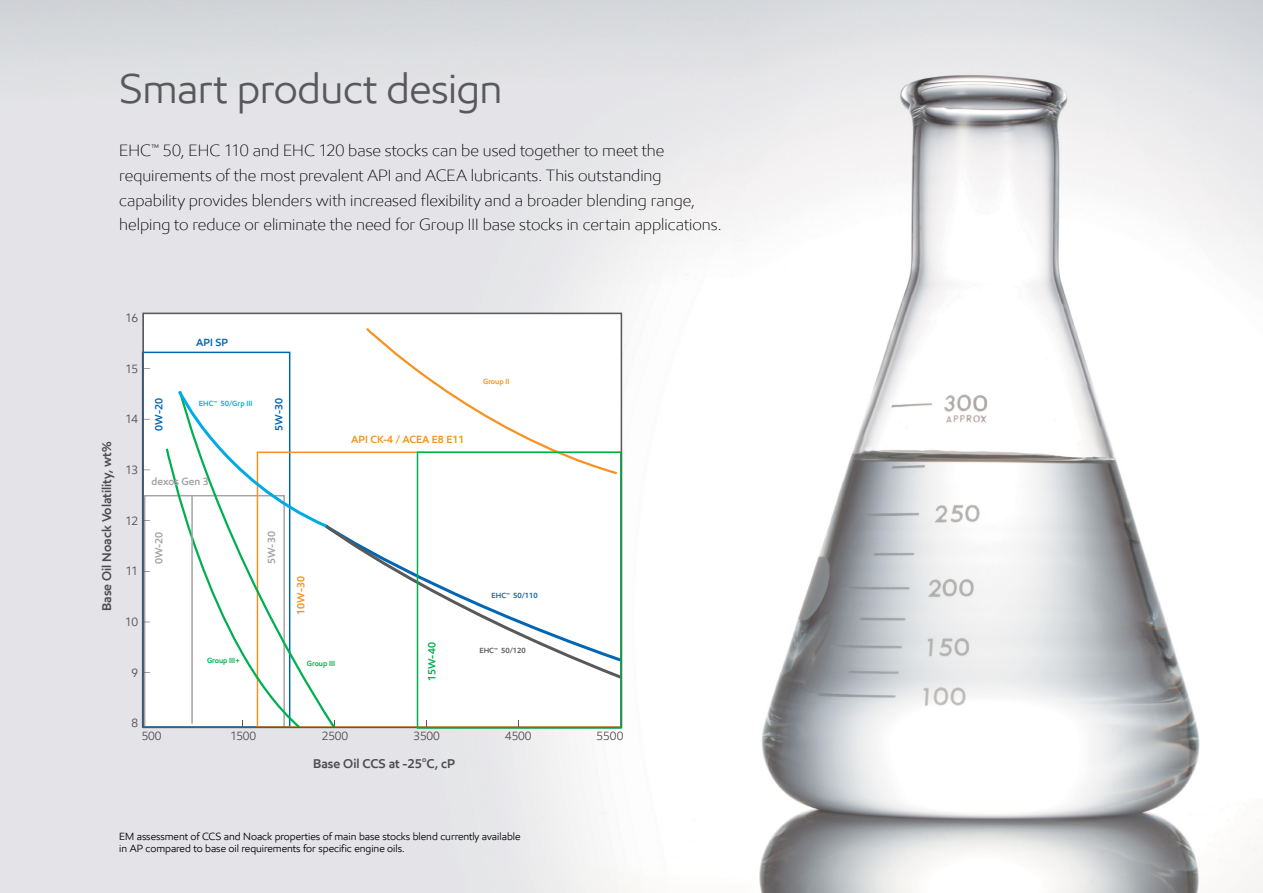
<style>
.page{position:relative;width:1263px;height:893px;background:#fff}
.page>*{position:absolute;margin:0;border:0;box-sizing:border-box;transform-origin:0 0}
.t1{font:42px "E Mprint";letter-spacing:-.01em;color:#58595b}
.t2{font:300 16.5px/24.8px "E Mprint";color:#000}
.t3{font:600 12.75px "E Mprint";color:#4d4d4f}
.t4{font:12px "E Mprint";letter-spacing:-.02em;color:#4d4d4f}
.t5{font:10.5px/12px "E Mprint";color:#000}
.t6{font:600 10.5px "E Mprint";color:#f79220}
.t7{font:600 10.5px "E Mprint";color:#a6a5a5}
.t8{font:600 10.5px "E Mprint";color:#0066b3}
.t9{font:600 10.5px "E Mprint";color:#00b04e}
.t10{font:600 7.5px "E Mprint";color:#00b04e}
.t11{font:600 7.5px "E Mprint";color:#00aae7}
.t12{font:600 7.5px "E Mprint";color:#58595b}
.t13{font:600 7.5px "E Mprint";color:#0066b3}
.t14{font:600 7.5px "E Mprint";color:#f79220}
.t15{font:600 7.5px "E Mprint";color:#4d4d4f}
</style>
<div class="page">
<img style="left:0;top:0;width:1263px;height:893px">
<div style="left:143px;top:313px;width:479px;height:415px;background:#fff"></div>
<svg style="left:165px;top:326px;width:460px;height:404px"></svg>
<div style="left:142px;top:313px;width:480px;height:415px;border:2px solid #58595b"></div>
<svg style="left:323px;top:523px;width:302px;height:158px"></svg>
<hr style="left:191px;top:496px;width:2px;height:228px;background:#a6a5a5">
<div style="left:417px;top:452px;width:204px;height:277px;border:2px solid #00b04e"></div>
<h1 class="t1" style="left:119px;top:63px;width:385px">Smart product design</h1>
<p class="t2" style="left:119px;top:138px;width:604px">EHC<sup>™</sup> 50, EHC 110 and EHC 120 base stocks can be used together to meet the requirements of the most prevalent API and ACEA lubricants. This outstanding capability provides blenders with increased flexibility and a broader blending range, helping to reduce or eliminate the need for Group III base stocks in certain applications.</p>
<p class="t4" style="left:126px;top:311px;width:14px">16</p>
<p class="t4" style="left:125px;top:361px;width:14px">15</p>
<p class="t3" style="left:99px;top:611px;width:171px;rotate:-90deg">Base Oil Noack Volatility, wt%</p>
<p class="t4" style="left:125px;top:412px;width:14px">14</p>
<p class="t4" style="left:126px;top:462px;width:14px">13</p>
<p class="t4" style="left:126px;top:513px;width:14px">12</p>
<p class="t4" style="left:126px;top:564px;width:14px">11</p>
<p class="t4" style="left:125px;top:614px;width:15px">10</p>
<p class="t4" style="left:132px;top:665px;width:8px">9</p>
<p class="t8" style="left:196px;top:336px;width:33px">API SP</p>
<p class="t8" style="left:153px;top:431px;width:34px;rotate:-90deg">0W-20</p>
<p class="t8" style="left:272px;top:431px;width:34px;rotate:-90deg">5W-30</p>
<p class="t11" style="left:199px;top:399px;width:55px">EHC<sup>™</sup> 50/Grp III</p>
<p class="t7" style="left:151px;top:475px;width:59px">dexos Gen 3</p>
<p class="t7" style="left:153px;top:564px;width:34px;rotate:-90deg">0W-20</p>
<p class="t7" style="left:265px;top:564px;width:34px;rotate:-90deg">5W-30</p>
<p class="t10" style="left:207px;top:656px;width:34px">Group III+</p>
<p class="t6" style="left:295px;top:615px;width:40px;rotate:-90deg">10W-30</p>
<p class="t10" style="left:307px;top:658px;width:30px">Group III</p>
<p class="t6" style="left:351px;top:433px;width:115px">API CK-4 / ACEA E8 E11</p>
<p class="t9" style="left:425px;top:681px;width:40px;rotate:-90deg">15W-40</p>
<p class="t14" style="left:483px;top:377px;width:28px">Group II</p>
<p class="t13" style="left:492px;top:591px;width:48px">EHC<sup>™</sup> 50/110</p>
<p class="t12" style="left:479px;top:646px;width:48px">EHC<sup>™</sup> 50/120</p>
<p class="t4" style="left:132px;top:716px;width:8px">8</p>
<p class="t4" style="left:142px;top:729px;width:21px">500</p>
<p class="t4" style="left:231px;top:729px;width:27px">1500</p>
<p class="t4" style="left:322px;top:729px;width:28px">2500</p>
<p class="t4" style="left:414px;top:729px;width:28px">3500</p>
<p class="t4" style="left:505px;top:729px;width:28px">4500</p>
<p class="t4" style="left:597px;top:729px;width:28px">5500</p>
<p class="t15" style="left:422px;top:755px;width:6px">o</p>
<p class="t3" style="left:313px;top:756px;width:143px">Base Oil CCS at -25 C, cP</p>
<p class="t5" style="left:119px;top:830px;width:403px">EM assessment of CCS and Noack properties of main base stocks blend currently available in AP compared to base oil requirements for specific engine oils.</p>
</div>
